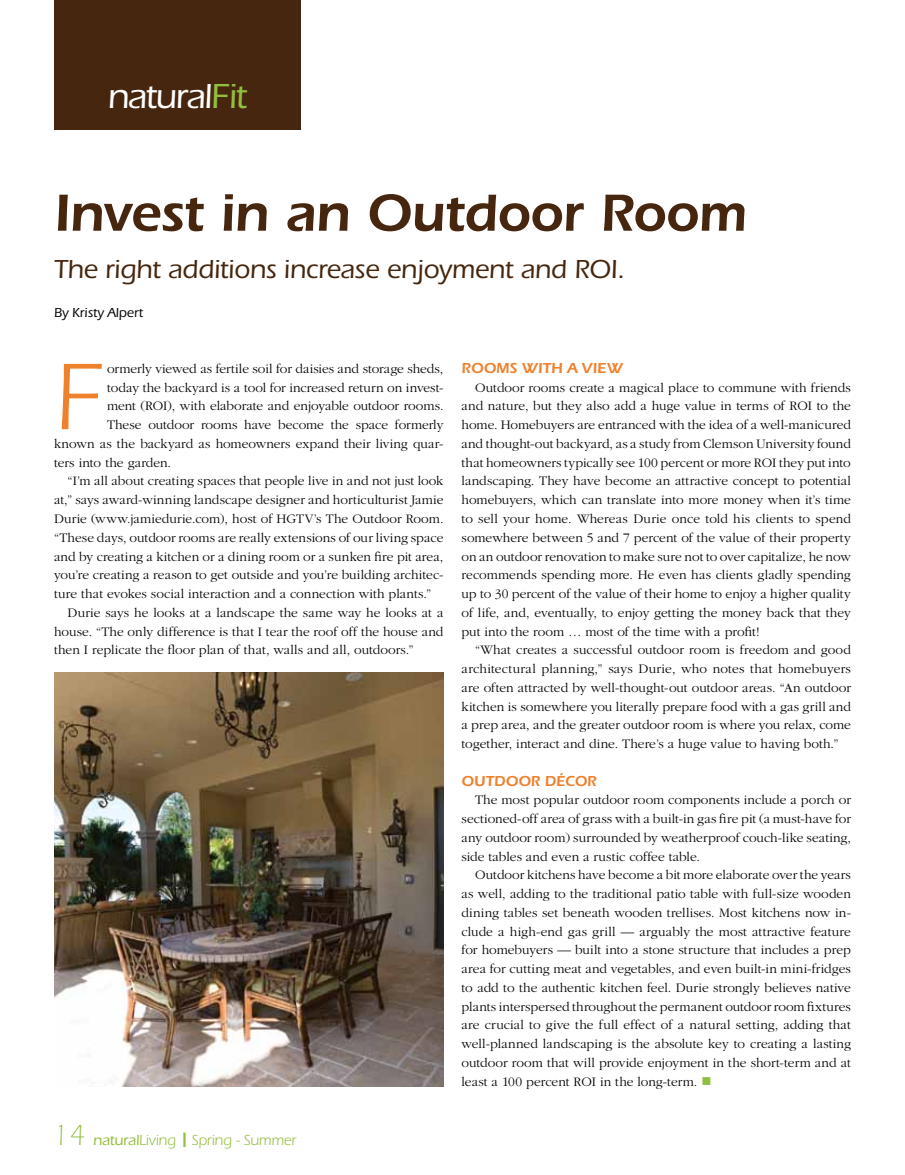
<style>
.page{position:relative;width:905px;height:1175px;background:#fff}
.page>*{position:absolute;margin:0;border:0;box-sizing:border-box;transform-origin:0 0}
.t1{font:97.8px "Itc Eras";color:#ef812d}
.t2{font:600 54px "Itc Eras";letter-spacing:-.015em;color:#46260e}
.t3{font:500 36px "Itc Eras";letter-spacing:-.04em;color:#fff}
.t4{font:500 27px "Itc Eras";letter-spacing:-.01em;color:#46260e}
.t5{font:15px "Itc Eras";letter-spacing:-.01em;color:#91be3e}
.t6{font:600 15px "Itc Eras";letter-spacing:.01em;color:#ef812d}
.t7{font:300 13.5px/18.8px "Garamond";color:#000;text-align:justify}
.t8{font:500 13.5px "Itc Eras";color:#000}
.s1{color:#91be3e}
.s2{font-weight:300;font-size:30px}
.s3{font-weight:500}
</style>
<div class="page">
<div style="left:54px;top:0;width:247px;height:129px;background:#46260e"></div>
<img style="left:54px;top:673px;width:389px;height:413px">
<h3 class="t3" style="left:108px;top:76px;width:141px">natural<span class="s1">Fit</span></h3>
<h2 class="t2" style="left:54px;top:182px;width:694px">INVEST IN AN OUTDOOR ROOM</h2>
<h3 class="t4" style="left:54px;top:254px;width:572px">The right additions increase enjoyment and ROI.</h3>
<p class="t8" style="left:54px;top:304px;width:91px">By Kristy Alpert</p>
<h1 class="t1" style="left:54px;top:343px;width:52px">F</h1>
<p class="t7" style="left:107px;top:359px;width:338px">ormerly viewed as fertile soil for daisies and storage sheds,</p>
<p class="t7" style="left:107px;top:378px;width:338px">today the backyard is a tool for increased return on invest-</p>
<p class="t7" style="left:107px;top:397px;width:338px">ment (ROI), with elaborate and enjoyable outdoor rooms.</p>
<p class="t7" style="left:107px;top:416px;width:338px">These outdoor rooms have become the space formerly</p>
<p class="t7" style="left:54px;top:434px;width:391px">known as the backyard as homeowners expand their living quar-</p>
<p class="t7" style="left:54px;top:453px;width:119px">ters into the garden.</p>
<p class="t7" style="left:67px;top:472px;width:377px">“I’m all about creating spaces that people live in and not just look</p>
<p class="t7" style="left:54px;top:491px;width:391px">at,” says award-winning landscape designer and horticulturist Jamie</p>
<p class="t7" style="left:54px;top:509px;width:391px">Durie (www.jamiedurie.com), host of HGTV’s The Outdoor Room.</p>
<p class="t7" style="left:54px;top:528px;width:391px">“These days, outdoor rooms are really extensions of our living space</p>
<p class="t7" style="left:54px;top:547px;width:391px">and by creating a kitchen or a dining room or a sunken fire pit area,</p>
<p class="t7" style="left:54px;top:566px;width:391px">you’re creating a reason to get outside and you’re building architec-</p>
<p class="t7" style="left:54px;top:584px;width:379px">ture that evokes social interaction and a connection with plants.”</p>
<p class="t7" style="left:67px;top:603px;width:377px">Durie says he looks at a landscape the same way he looks at a</p>
<p class="t7" style="left:54px;top:622px;width:391px">house. “The only difference is that I tear the roof off the house and</p>
<p class="t7" style="left:54px;top:641px;width:361px">then I replicate the floor plan of that, walls and all, outdoors.”</p>
<p class="t5" style="left:53px;top:1131px;width:245px"><span class="s2">14</span> <span class="s3">natural</span>Living ❙ Spring - Summer</p>
<p class="t6" style="left:461px;top:359px;width:160px">ROOMS WITH A VI EW</p>
<p class="t7" style="left:461px;top:378px;width:391px;text-indent:14px">Outdoor rooms create a magical place to commune with friends and nature, but they also add a huge value in terms of ROI to the home. Homebuyers are entranced with the idea of a well-manicured and thought-out backyard, as a study from Clemson University found that homeowners typically see 100 percent or more ROI they put into landscaping. They have become an attractive concept to potential homebuyers, which can translate into more money when it’s time to sell your home. Whereas Durie once told his clients to spend somewhere between 5 and 7 percent of the value of their property on an outdoor renovation to make sure not to over capitalize, he now recommends spending more. He even has clients gladly spending up to 30 percent of the value of their home to enjoy a higher quality of life, and, eventually, to enjoy getting the money back that they put into the room … most of the time with a profit!</p>
<p class="t7" style="left:461px;top:641px;width:391px;text-indent:14px">“What creates a successful outdoor room is freedom and good architectural planning,” says Durie, who notes that homebuyers are often attracted by well-thought-out outdoor areas. “An outdoor kitchen is somewhere you literally prepare food with a gas grill and a prep area, and the greater outdoor room is where you relax, come together, interact and dine. There’s a huge value to having both.”</p>
<p class="t6" style="left:461px;top:772px;width:137px">OUTDOOR DÉCOR</p>
<p class="t7" style="left:461px;top:791px;width:391px;text-indent:14px">The most popular outdoor room components include a porch or sectioned-off area of grass with a built-in gas fire pit (a must-have for any outdoor room) surrounded by weatherproof couch-like seating, side tables and even a rustic coffee table.</p>
<p class="t7" style="left:461px;top:866px;width:391px;text-indent:14px">Outdoor kitchens have become a bit more elaborate over the years as well, adding to the traditional patio table with full-size wooden dining tables set beneath wooden trellises. Most kitchens now in&shy;clude a high-end gas grill — arguably the most attractive feature for homebuyers — built into a stone structure that includes a prep area for cutting meat and vegetables, and even built-in mini-fridges to add to the authentic kitchen feel. Durie strongly believes native plants interspersed throughout the permanent outdoor room fixtures are crucial to give the full effect of a natural setting, adding that well-planned landscaping is the absolute key to creating a lasting outdoor room that will provide enjoyment in the short-term and at least a 100 percent ROI in the long-term. <span class="s1">■</span></p>
</div>
